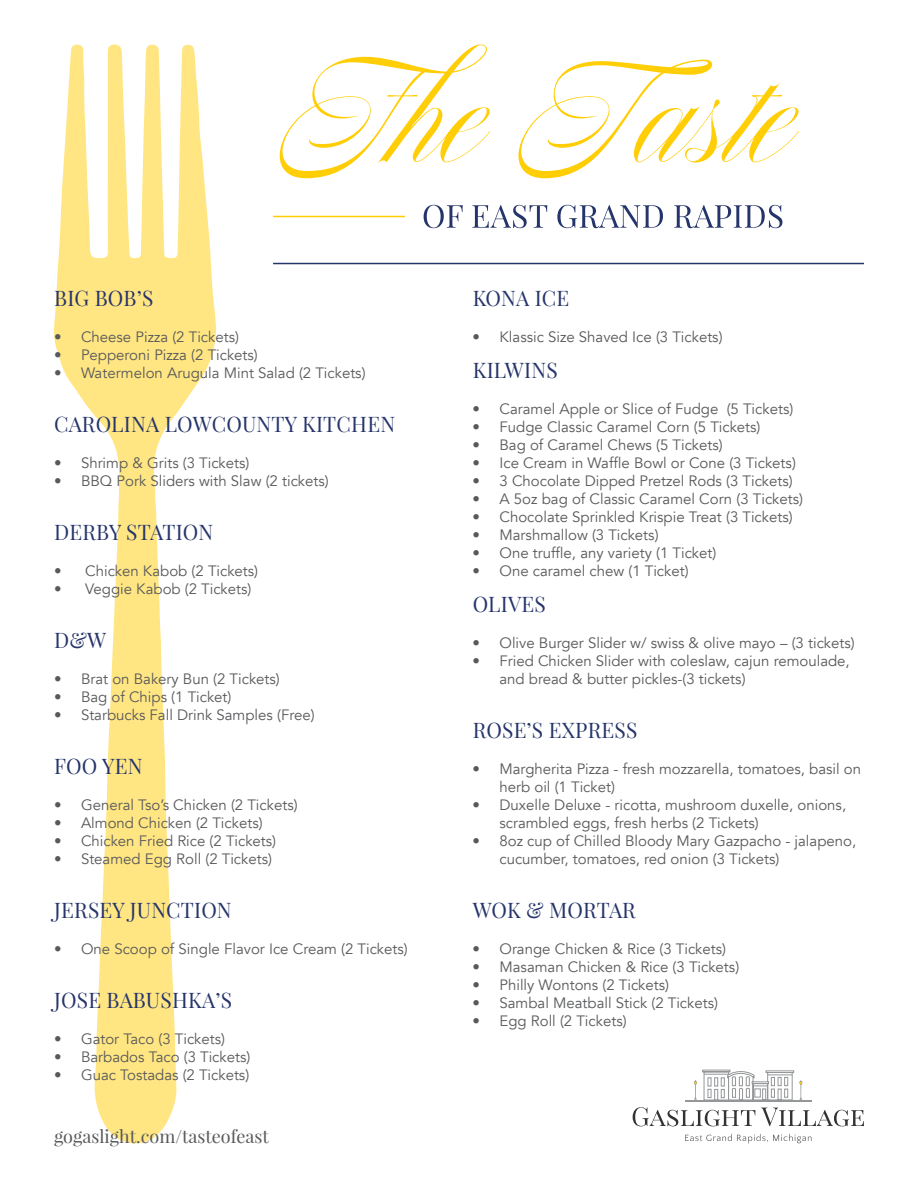
<style>
.page{position:relative;width:918px;height:1188px;background:#fff}
.page>*{position:absolute;margin:0;border:0;box-sizing:border-box;transform-origin:0 0}
.t1{font:21px "Playfair Display";letter-spacing:.01em;color:#25346a}
.t2{font:18px "Playfair Display";color:#58595b}
.t3{font:15px/18px "Avenir";color:#58595b}
</style>
<div class="page">
<svg style="left:54px;top:44px;width:162px;height:1100px"></svg>
<hr style="left:273px;top:216px;width:132px;height:1px;background:#ffce06">
<svg style="left:633px;top:1107px;width:231px;height:19px"></svg>
<svg style="left:685px;top:1134px;width:127px;height:9px"></svg>
<svg style="left:694px;top:1070px;width:109px;height:30px"></svg>
<hr style="left:685px;top:1100px;width:127px;height:1px;background:#949698">
<svg style="left:280px;top:45px;width:520px;height:133px"></svg>
<svg style="left:424px;top:205px;width:358px;height:23px"></svg>
<hr style="left:273px;top:263px;width:591px;height:1px;background:#25346a">
<h1 class="t1" style="left:54px;top:285px;width:101px">BIG BOB’S</h1>
<p class="t3" style="left:54px;top:328px;width:187px">• Cheese Pizza (2 Tickets)</p>
<p class="t3" style="left:54px;top:346px;width:205px">• Pepperoni Pizza (2 Tickets)</p>
<p class="t3" style="left:54px;top:364px;width:313px">• Watermelon Arugula Mint Salad (2 Tickets)</p>
<h1 class="t1" style="left:54px;top:411px;width:342px">CAROLINA LOWCOUNTY KITCHEN</h1>
<p class="t3" style="left:54px;top:454px;width:197px">• Shrimp &amp; Grits (3 Tickets)</p>
<p class="t3" style="left:54px;top:472px;width:276px">• BBQ Pork Sliders with Slaw (2 tickets)</p>
<h1 class="t1" style="left:54px;top:519px;width:161px">DERBY STATION</h1>
<p class="t3" style="left:54px;top:562px;width:206px">• Chicken Kabob (2 Tickets)</p>
<p class="t3" style="left:54px;top:580px;width:199px">• Veggie Kabob (2 Tickets)</p>
<h1 class="t1" style="left:54px;top:627px;width:53px">D&amp;W</h1>
<p class="t3" style="left:54px;top:670px;width:227px">• Brat on Bakery Bun (2 Tickets)</p>
<p class="t3" style="left:54px;top:688px;width:179px">• Bag of Chips (1 Ticket)</p>
<p class="t3" style="left:54px;top:706px;width:262px">• Starbucks Fall Drink Samples (Free)</p>
<h1 class="t1" style="left:54px;top:753px;width:90px">FOO YEN</h1>
<p class="t3" style="left:54px;top:796px;width:245px">• General Tso’s Chicken (2 Tickets)</p>
<p class="t3" style="left:54px;top:814px;width:210px">• Almond Chicken (2 Tickets)</p>
<p class="t3" style="left:54px;top:832px;width:224px">• Chicken Fried Rice (2 Tickets)</p>
<p class="t3" style="left:54px;top:850px;width:220px">• Steamed Egg Roll (2 Tickets)</p>
<h1 class="t1" style="left:54px;top:897px;width:179px">JERSEY JUNCTION</h1>
<p class="t3" style="left:54px;top:940px;width:355px">• One Scoop of Single Flavor Ice Cream (2 Tickets)</p>
<h1 class="t1" style="left:54px;top:987px;width:179px">JOSE BABUSHKA’S</h1>
<p class="t3" style="left:54px;top:1030px;width:173px">• Gator Taco (3 Tickets)</p>
<p class="t3" style="left:54px;top:1048px;width:198px">• Barbados Taco (3 Tickets)</p>
<p class="t3" style="left:54px;top:1066px;width:197px">• Guac Tostadas (2 Tickets)</p>
<p class="t2" style="left:54px;top:1125px;width:216px">gogaslight.com/tasteofeast</p>
<h1 class="t1" style="left:473px;top:285px;width:98px">KONA ICE</h1>
<p class="t3" style="left:472px;top:328px;width:252px">• Klassic Size Shaved Ice (3 Tickets)</p>
<h1 class="t1" style="left:473px;top:357px;width:87px">KILWINS</h1>
<p class="t3" style="left:472px;top:400px;width:322px">• Caramel Apple or Slice of Fudge (5 Tickets)</p>
<p class="t3" style="left:472px;top:418px;width:290px">• Fudge Classic Caramel Corn (5 Tickets)</p>
<p class="t3" style="left:472px;top:436px;width:252px">• Bag of Caramel Chews (5 Tickets)</p>
<p class="t3" style="left:472px;top:454px;width:325px">• Ice Cream in Waffle Bowl or Cone (3 Tickets)</p>
<p class="t3" style="left:472px;top:472px;width:322px">• 3 Chocolate Dipped Pretzel Rods (3 Tickets)</p>
<p class="t3" style="left:472px;top:490px;width:332px">• A 5oz bag of Classic Caramel Corn (3 Tickets)</p>
<p class="t3" style="left:472px;top:508px;width:322px">• Chocolate Sprinkled Krispie Treat (3 Tickets)</p>
<p class="t3" style="left:472px;top:526px;width:188px">• Marshmallow (3 Tickets)</p>
<p class="t3" style="left:472px;top:544px;width:245px">• One truffle, any variety (1 Ticket)</p>
<p class="t3" style="left:472px;top:562px;width:218px">• One caramel chew (1 Ticket)</p>
<h1 class="t1" style="left:473px;top:591px;width:75px">OLIVES</h1>
<p class="t3" style="left:472px;top:634px;width:384px">• Olive Burger Slider w/ swiss &amp; olive mayo – (3 tickets)</p>
<p class="t3" style="left:500px;top:652px;width:352px;text-indent:-27px">• Fried Chicken Slider with coleslaw, cajun remoulade, and bread &amp; butter pickles-(3 tickets)</p>
<h1 class="t1" style="left:473px;top:717px;width:166px">ROSE’S EXPRESS</h1>
<p class="t3" style="left:500px;top:760px;width:363px;text-indent:-27px">• Margherita Pizza - fresh mozzarella, tomatoes, basil on herb oil (1 Ticket)</p>
<p class="t3" style="left:500px;top:796px;width:348px;text-indent:-27px">• Duxelle Deluxe - ricotta, mushroom duxelle, onions, scrambled eggs, fresh herbs (2 Tickets)</p>
<p class="t3" style="left:500px;top:832px;width:358px;text-indent:-27px">• 8oz cup of Chilled Bloody Mary Gazpacho - jalapeno, cucumber, tomatoes, red onion (3 Tickets)</p>
<h1 class="t1" style="left:473px;top:897px;width:164px">WOK &amp; MORTAR</h1>
<p class="t3" style="left:472px;top:940px;width:255px">• Orange Chicken &amp; Rice (3 Tickets)</p>
<p class="t3" style="left:472px;top:958px;width:268px">• Masaman Chicken &amp; Rice (3 Tickets)</p>
<p class="t3" style="left:472px;top:976px;width:198px">• Philly Wontons (2 Tickets)</p>
<p class="t3" style="left:472px;top:994px;width:247px">• Sambal Meatball Stick (2 Tickets)</p>
<p class="t3" style="left:472px;top:1012px;width:156px">• Egg Roll (2 Tickets)</p>
</div>
